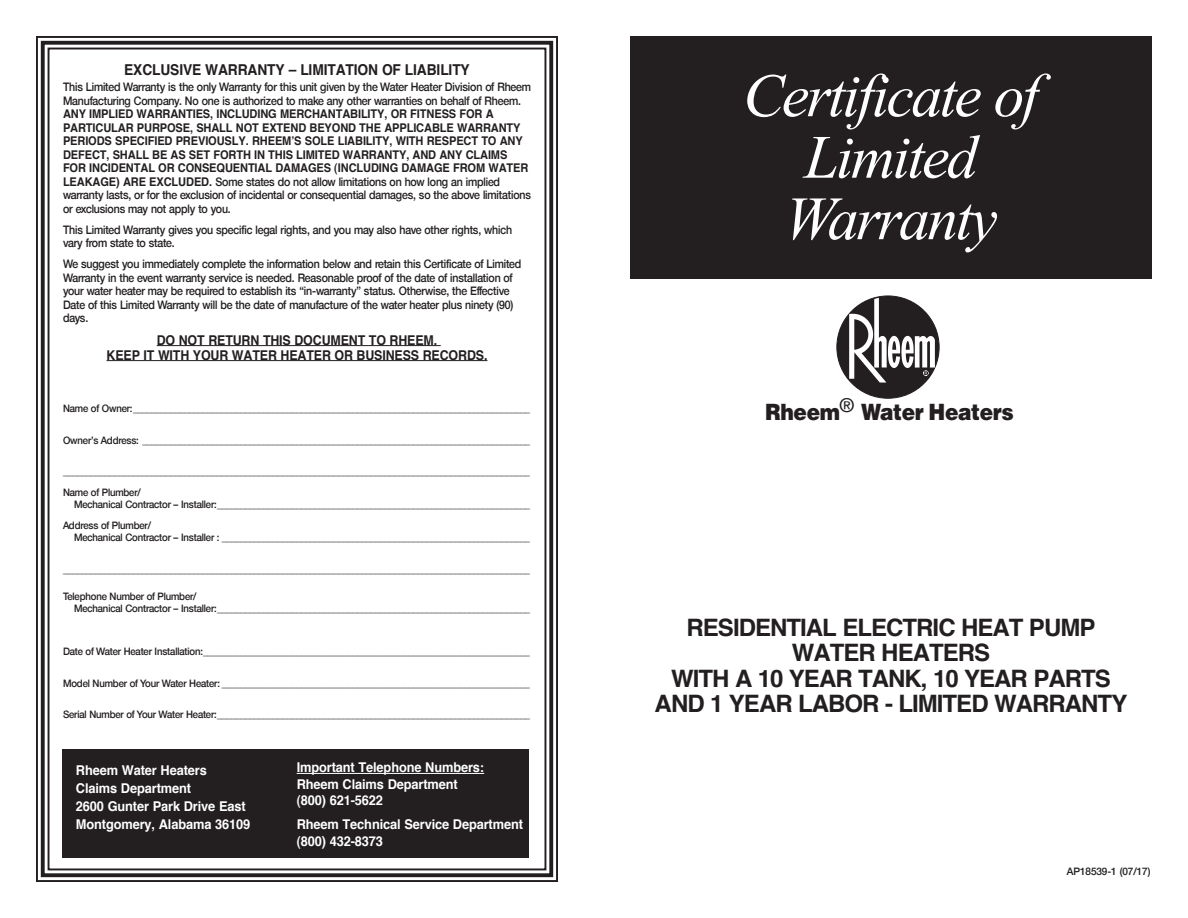
<style>
.page{position:relative;width:1188px;height:918px;background:#fff}
.page>*{position:absolute;margin:0;border:0;box-sizing:border-box;transform-origin:0 0}
.t1{font:italic 61.5px "Times New Roman";letter-spacing:-.04em;color:#fff}
.t2{font:700 24px "Helvetica";letter-spacing:-.04em;color:#231f20}
.t3{font:900 22.5px "Helvetica";letter-spacing:-.02em;color:#231f20;scale:.9 1}
.Heading_1{font:700 15px "Helvetica";letter-spacing:-.01em;color:#231f20;scale:.92 1}
.t4{font:700 13.5px "Helvetica";letter-spacing:-.01em;color:#fff;scale:.95 1}
.t5{font:700 13.5px "Helvetica";letter-spacing:-.01em;color:#231f20;scale:.92 1}
.t6{font:500 12px/13.5px "Helvetica";letter-spacing:-.01em;color:#231f20;scale:.92 1}
.t7{font:500 10.5px "Helvetica";letter-spacing:-.01em;color:#231f20;scale:.95 1}
.t8{font:500 10.5px "Helvetica";letter-spacing:-.01em;color:#231f20}
.s1{font-weight:700}
</style>
<div class="page">
<svg style="left:36px;top:36px;width:522px;height:846px"></svg>
<div style="left:41px;top:41px;width:512px;height:836px;border:4px solid #231f20"></div>
<div style="left:62px;top:750px;width:467px;height:108px;background:#231f20"></div>
<hr style="left:297px;top:773px;width:187px;height:1px;background:#fff">
<div style="left:630px;top:36px;width:522px;height:243px;background:#231f20"></div>
<div style="left:837px;top:296px;width:102px;height:102px;background:#231f20;border-radius:50%"></div>
<svg style="left:849px;top:298px;width:86px;height:85px"></svg>
<p class="Heading_1" style="left:124px;top:60px;width:377px">EXCLUSIVE WARRANTY – LIMITATION OF LIABILITY</p>
<p class="t6" style="left:63px;top:80px;width:510px">This Limited Warranty is the only Warranty for this unit given by the Water Heater Division of Rheem Manufacturing Company. No one is authorized to make any other warranties on behalf of Rheem.<br><span class="s1">ANY IMPLIED WARRANTIES, INCLUDING MERCHANTABILITY, OR FITNESS FOR A PARTICULAR PURPOSE, SHALL NOT EXTEND BEYOND THE APPLICABLE WARRANTY PERIODS SPECIFIED PREVIOUSLY. RHEEM’S SOLE LIABILITY, WITH RESPECT TO ANY DEFECT, SHALL BE AS SET FORTH IN THIS LIMITED WARRANTY, AND ANY CLAIMS FOR INCIDENTAL OR CONSEQUENTIAL DAMAGES (INCLUDING DAMAGE FROM WATER LEAKAGE) ARE EXCLUDED.</span> Some states do not allow limitations on how long an implied warranty lasts, or for the exclusion of incidental or consequential damages, so the above limitations or exclusions may not apply to you.</p>
<p class="t6" style="left:63px;top:222px;width:490px">This Limited Warranty gives you specific legal rights, and you may also have other rights, which vary from state to state.</p>
<p class="t6" style="left:63px;top:257px;width:500px">We suggest you immediately complete the information below and retain this Certificate of Limited Warranty in the event warranty service is needed. Reasonable proof of the date of installation of your water heater may be required to establish its “in-warranty” status. Otherwise, the Effective Date of this Limited Warranty will be the date of manufacture of the water heater plus ninety (90) days.</p>
<p class="t5" style="left:157px;top:331px;width:306px">DO NOT RETURN THIS DOCUMENT TO RHEEM.</p>
<p class="t5" style="left:107px;top:346px;width:416px">KEEP IT WITH YOUR WATER HEATER OR BUSINESS RECORDS.</p>
<p class="t7" style="left:63px;top:402px;width:493px">Name of Owner:_____________________________________________________________________________________</p>
<p class="t7" style="left:63px;top:434px;width:493px">Owner’s Address: ___________________________________________________________________________________</p>
<p class="t7" style="left:63px;top:465px;width:493px">____________________________________________________________________________________________________</p>
<p class="t7" style="left:63px;top:486px;width:83px">Name of Plumber/</p>
<p class="t7" style="left:74px;top:498px;width:481px">Mechanical Contractor – Installer:___________________________________________________________________</p>
<p class="t7" style="left:63px;top:519px;width:94px">Address of Plumber/</p>
<p class="t7" style="left:74px;top:531px;width:481px">Mechanical Contractor – Installer : __________________________________________________________________</p>
<p class="t7" style="left:63px;top:563px;width:493px">____________________________________________________________________________________________________</p>
<p class="t7" style="left:63px;top:590px;width:142px">Telephone Number of Plumber/</p>
<p class="t7" style="left:74px;top:602px;width:481px">Mechanical Contractor – Installer:___________________________________________________________________</p>
<p class="t7" style="left:63px;top:645px;width:493px">Date of Water Heater Installation:______________________________________________________________________</p>
<p class="t7" style="left:63px;top:677px;width:493px">Model Number of Your Water Heater: __________________________________________________________________</p>
<p class="t7" style="left:63px;top:708px;width:493px">Serial Number of Your Water Heater:___________________________________________________________________</p>
<p class="t4" style="left:76px;top:762px;width:139px">Rheem Water Heaters</p>
<p class="t4" style="left:76px;top:780px;width:123px">Claims Department</p>
<p class="t4" style="left:76px;top:798px;width:180px">2600 Gunter Park Drive East</p>
<p class="t4" style="left:76px;top:816px;width:185px">Montgomery, Alabama 36109</p>
<p class="t4" style="left:297px;top:759px;width:199px">Important Telephone Numbers:</p>
<p class="t4" style="left:297px;top:776px;width:171px">Rheem Claims Department</p>
<p class="t4" style="left:297px;top:792px;width:92px">(800) 621-5622</p>
<p class="t4" style="left:297px;top:816px;width:240px">Rheem Technical Service Department</p>
<p class="t4" style="left:297px;top:833px;width:92px">(800) 432-8373</p>
<p class="t1" style="left:743px;top:53px;width:297px">Certificate of</p>
<p class="t1" style="left:804px;top:115px;width:175px">Limited</p>
<p class="t1" style="left:785px;top:176px;width:214px">Warranty</p>
<p class="t3" style="left:765px;top:397px;width:278px">Rheem<sup>®</sup> Water Heaters</p>
<p class="t2" style="left:687px;top:612px;width:410px">RESIDENTIAL ELECTRIC HEAT PUMP</p>
<p class="t2" style="left:792px;top:638px;width:200px">WATER HEATERS</p>
<p class="t2" style="left:671px;top:663px;width:441px">WITH A 10 YEAR TANK, 10 YEAR PARTS</p>
<p class="t2" style="left:655px;top:689px;width:474px">AND 1 YEAR LABOR - LIMITED WARRANTY</p>
<p class="t8" style="left:1067px;top:865px;width:85px">AP18539-1 (07/17)</p>
</div>
